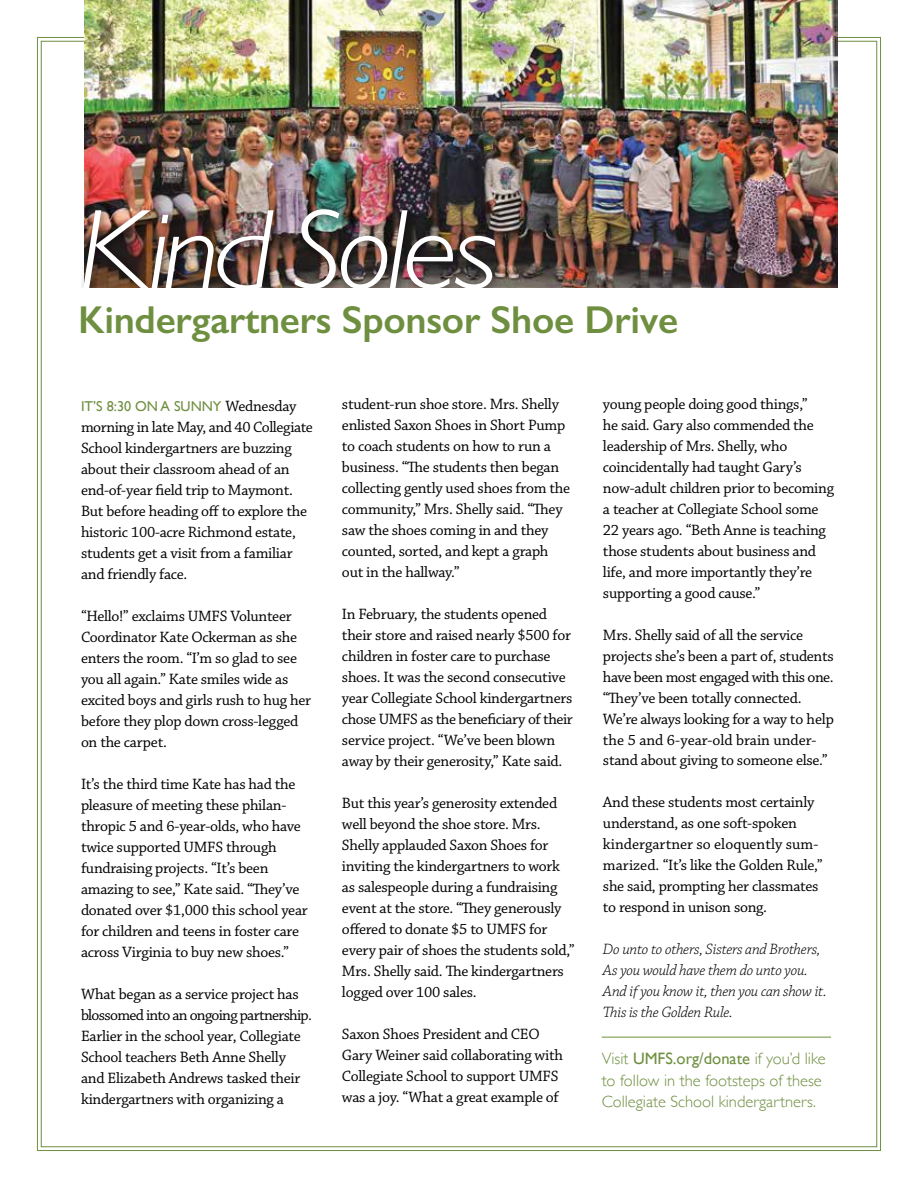
<style>
.page{position:relative;width:918px;height:1188px;background:#fff}
.page>*{position:absolute;margin:0;border:0;box-sizing:border-box;transform-origin:0 0}
.t1{font:italic 300 114px "Gill Sans";letter-spacing:-.05em;color:#fff;scale:1.1 1}
.t2{font:600 39px "Gill Sans";letter-spacing:-.005em;color:#6f8f40}
.t3{font:300 16.5px/21px "Gill Sans";color:#6f8f40}
.t4{font:15.75px/21px "Chaparral Pro";letter-spacing:-.02em;color:#000}
.t5{font:italic 300 15.75px/21px "Chaparral Pro";letter-spacing:-.02em;color:#000}
.t6{font:14.25px "Gill Sans";color:#6f8f40}
.s1{font-family:"Chaparral Pro";font-size:15.75px;color:#000}
.s2{font-weight:400}
</style>
<div class="page">
<img style="left:85px;top:0;width:752px;height:287px">
<div style="left:78px;top:203px;width:427px;height:96px;background:#000;opacity:.5"></div>
<hr style="left:602px;top:1037px;width:229px;height:1px;background:#6f8f40">
<div style="left:79px;top:288px;width:762px;height:28px;background:#fff"></div>
<h1 class="t1" style="left:78px;top:186px;width:383px">Kind Soles</h1>
<h2 class="t2" style="left:78px;top:296px;width:602px">Kindergartners Sponsor Shoe Drive</h2>
<p class="t6" style="left:81px;top:398px;width:217px">IT’S 8:30 ON A SUNNY <span class="s1">Wednesday</span></p>
<p class="t4" style="left:81px;top:417px;width:233px">morning in late May, and 40 Collegiate School kindergartners are buzzing about their classroom ahead of an end-of-year field trip to Maymont.<br>But before heading off to explore the historic 100-acre Richmond estate, students get a visit from a familiar and friendly face.</p>
<p class="t4" style="left:81px;top:606px;width:231px">“Hello!” exclaims UMFS Volunteer<br>Coordinator Kate Ockerman as she enters the room. “I’m so glad to see you all again.” Kate smiles wide as excited boys and girls rush to hug her before they plop down cross-legged on the carpet.</p>
<p class="t4" style="left:81px;top:774px;width:228px">It’s the third time Kate has had the pleasure of meeting these philan&shy;thropic 5 and 6-year-olds, who have twice supported UMFS through fundraising projects. “It’s been amazing to see,” Kate said. “They’ve donated over $1,000 this school year for children and teens in foster care across Virginia to buy new shoes.”</p>
<p class="t4" style="left:81px;top:984px;width:232px">What began as a service project has blossomed into an ongoing partnership.<br>Earlier in the school year, Collegiate School teachers Beth Anne Shelly and Elizabeth Andrews tasked their kindergartners with organizing a</p>
<p class="t4" style="left:342px;top:394px;width:230px">student-run shoe store. Mrs. Shelly enlisted Saxon Shoes in Short Pump to coach students on how to run a business. “The students then began collecting gently used shoes from the community,” Mrs. Shelly said. “They saw the shoes coming in and they counted, sorted, and kept a graph out in the hallway.”</p>
<p class="t4" style="left:342px;top:604px;width:232px">In February, the students opened their store and raised nearly $500 for children in foster care to purchase shoes. It was the second consecutive year Collegiate School kindergartners chose UMFS as the beneficiary of their service project. “We’ve been blown away by their generosity,” Kate said.</p>
<p class="t4" style="left:342px;top:793px;width:234px">But this year’s generosity extended well beyond the shoe store. Mrs.<br>Shelly applauded Saxon Shoes for inviting the kindergartners to work as salespeople during a fundraising event at the store. “They generously offered to donate $5 to UMFS for every pair of shoes the students sold,” Mrs. Shelly said. The kindergartners logged over 100 sales.</p>
<p class="t4" style="left:342px;top:1024px;width:223px">Saxon Shoes President and CEO Gary Weiner said collaborating with Collegiate School to support UMFS was a joy. “What a great example of</p>
<p class="t4" style="left:603px;top:394px;width:233px">young people doing good things,”<br>he said. Gary also commended the leadership of Mrs. Shelly, who coincidentally had taught Gary’s now-adult children prior to becoming a teacher at Collegiate School some 22 years ago. “Beth Anne is teaching those students about business and life, and more importantly they’re supporting a good cause.”</p>
<p class="t4" style="left:603px;top:625px;width:233px">Mrs. Shelly said of all the service projects she’s been a part of, students have been most engaged with this one. “They’ve been totally connected.<br>We’re always looking for a way to help the 5 and 6-year-old brain under&shy;stand about giving to someone else.”</p>
<p class="t4" style="left:603px;top:793px;width:221px">And these students most certainly understand, as one soft-spoken kindergartner so eloquently sum&shy;marized. “It’s like the Golden Rule,” she said, prompting her classmates to respond in unison song.</p>
<p class="t5" style="left:603px;top:940px;width:225px">Do unto to others, Sisters and Brothers, As you would have them do unto you.<br>And if you know it, then you can show it.<br>This is the Golden Rule.</p>
<p class="t3" style="left:602px;top:1048px;width:226px">Visit <span class="s2">UMFS.org/donate</span> if you’d like to follow in the footsteps of these<br>Collegiate School kindergartners.</p>
</div>
